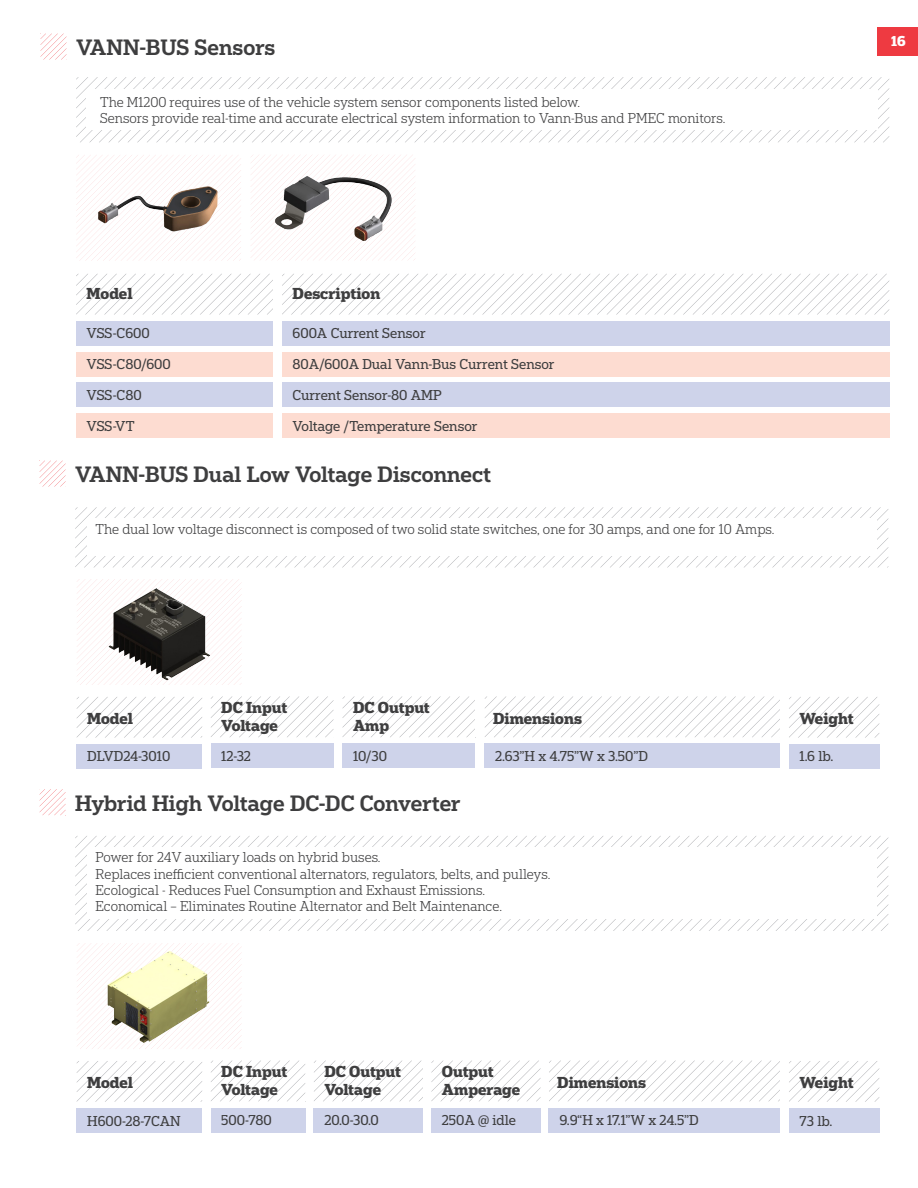
<style>
.page{position:relative;width:918px;height:1188px;background:#fff}
.page>*{position:absolute;margin:0;border:0;box-sizing:border-box;transform-origin:0 0}
.Secondary_Title{font:500 21px "Popular";color:#3e3e3f}
.Tri_Title{font:700 15px/18px "Popular";color:#3e3e3f}
.Description_Text{font:300 13.5px "Popular";color:#3e3e3f}
.Tri_Title-2{font:13.5px "Popular";color:#3e3e3f}
.Description_Text-2{font:700 13.5px "Popular";color:#fff}
</style>
<div class="page">
<div style="left:878px;top:27px;width:40px;height:28px;background:#ee3a41"></div>
<svg style="left:76px;top:77px;width:813px;height:65px"></svg>
<svg style="left:76px;top:274px;width:197px;height:41px"></svg>
<svg style="left:282px;top:274px;width:607px;height:41px"></svg>
<div style="left:76px;top:321px;width:197px;height:24px;background:#ced3ea"></div>
<div style="left:76px;top:383px;width:197px;height:24px;background:#ced3ea"></div>
<div style="left:76px;top:352px;width:197px;height:24px;background:#fddcd1"></div>
<div style="left:76px;top:413px;width:197px;height:25px;background:#fddcd1"></div>
<div style="left:282px;top:321px;width:607px;height:24px;background:#ced3ea"></div>
<div style="left:282px;top:383px;width:607px;height:24px;background:#ced3ea"></div>
<div style="left:282px;top:352px;width:607px;height:24px;background:#fddcd1"></div>
<div style="left:282px;top:413px;width:607px;height:25px;background:#fddcd1"></div>
<svg style="left:40px;top:34px;width:27px;height:26px"></svg>
<svg style="left:76px;top:155px;width:165px;height:106px"></svg>
<svg style="left:251px;top:155px;width:164px;height:106px"></svg>
<div style="left:87px;top:90px;width:791px;height:40px;background:#fff"></div>
<img style="left:88px;top:163px;width:130px;height:90px">
<img style="left:266px;top:165px;width:131px;height:90px">
<svg style="left:40px;top:461px;width:26px;height:26px"></svg>
<svg style="left:40px;top:789px;width:26px;height:26px"></svg>
<svg style="left:75px;top:507px;width:813px;height:60px"></svg>
<svg style="left:75px;top:836px;width:161px;height:95px"></svg>
<svg style="left:241px;top:836px;width:647px;height:95px"></svg>
<svg style="left:246px;top:839px;width:642px;height:92px"></svg>
<div style="left:87px;top:518px;width:790px;height:38px;background:#fff"></div>
<div style="left:87px;top:847px;width:790px;height:72px;background:#fff"></div>
<svg style="left:77px;top:579px;width:165px;height:106px"></svg>
<svg style="left:77px;top:943px;width:165px;height:106px"></svg>
<img style="left:88px;top:586px;width:145px;height:99px">
<img style="left:88px;top:943px;width:137px;height:106px">
<svg style="left:77px;top:697px;width:125px;height:41px"></svg>
<svg style="left:77px;top:1061px;width:125px;height:41px"></svg>
<svg style="left:789px;top:697px;width:90px;height:41px"></svg>
<svg style="left:789px;top:1061px;width:90px;height:41px"></svg>
<svg style="left:211px;top:696px;width:122px;height:41px"></svg>
<svg style="left:211px;top:1061px;width:95px;height:40px"></svg>
<svg style="left:343px;top:696px;width:132px;height:41px"></svg>
<svg style="left:314px;top:1061px;width:109px;height:40px"></svg>
<svg style="left:431px;top:1061px;width:110px;height:40px"></svg>
<svg style="left:485px;top:696px;width:295px;height:41px"></svg>
<svg style="left:549px;top:1061px;width:231px;height:40px"></svg>
<div style="left:77px;top:744px;width:125px;height:24px;background:#ced3ea"></div>
<div style="left:77px;top:1108px;width:125px;height:25px;background:#ced3ea"></div>
<div style="left:789px;top:744px;width:90px;height:24px;background:#ced3ea"></div>
<div style="left:789px;top:1108px;width:90px;height:25px;background:#ced3ea"></div>
<div style="left:211px;top:744px;width:122px;height:24px;background:#ced3ea"></div>
<div style="left:211px;top:1108px;width:94px;height:24px;background:#ced3ea"></div>
<div style="left:343px;top:744px;width:132px;height:24px;background:#ced3ea"></div>
<div style="left:314px;top:1108px;width:109px;height:24px;background:#ced3ea"></div>
<div style="left:431px;top:1108px;width:110px;height:24px;background:#ced3ea"></div>
<div style="left:485px;top:744px;width:295px;height:24px;background:#ced3ea"></div>
<div style="left:549px;top:1108px;width:231px;height:24px;background:#ced3ea"></div>
<p class="Secondary_Title" style="left:76px;top:33px;width:201px">VANN-BUS Sensors</p>
<p class="Description_Text" style="left:100px;top:94px;width:481px">The M1200 requires use of the vehicle system sensor components listed below.</p>
<p class="Description_Text" style="left:100px;top:110px;width:627px">Sensors provide real-time and accurate electrical system information to Vann-Bus and PMEC monitors.</p>
<p class="Tri_Title" style="left:87px;top:284px;width:47px">Model</p>
<p class="Tri_Title-2" style="left:87px;top:325px;width:65px">VSS-C600</p>
<p class="Tri_Title" style="left:293px;top:284px;width:89px">Description</p>
<p class="Tri_Title-2" style="left:293px;top:325px;width:135px">600A Current Sensor</p>
<p class="Tri_Title-2" style="left:87px;top:355px;width:86px">VSS-C80/600</p>
<p class="Tri_Title-2" style="left:293px;top:355px;width:264px">80A/600A Dual Vann-Bus Current Sensor</p>
<p class="Tri_Title-2" style="left:87px;top:386px;width:57px">VSS-C80</p>
<p class="Tri_Title-2" style="left:293px;top:386px;width:151px">Current Sensor-80 AMP</p>
<p class="Tri_Title-2" style="left:87px;top:417px;width:49px">VSS-VT</p>
<p class="Tri_Title-2" style="left:293px;top:417px;width:186px">Voltage /Temperature Sensor</p>
<p class="Secondary_Title" style="left:75px;top:460px;width:417px">VANN-BUS Dual Low Voltage Disconnect</p>
<p class="Description_Text" style="left:96px;top:520px;width:680px">The dual low voltage disconnect is composed of two solid state switches, one for 30 amps, and one for 10 Amps.</p>
<p class="Description_Text-2" style="left:891px;top:32px;width:16px">16</p>
<p class="Tri_Title" style="left:87px;top:709px;width:47px">Model</p>
<p class="Tri_Title-2" style="left:87px;top:748px;width:85px">DLVD24-3010</p>
<p class="Tri_Title" style="left:221px;top:698px;width:67px">DC Input<br>Voltage</p>
<p class="Tri_Title-2" style="left:221px;top:747px;width:31px">12-32</p>
<p class="Tri_Title" style="left:353px;top:698px;width:78px">DC Output</p>
<p class="Tri_Title" style="left:353px;top:716px;width:38px">Amp</p>
<p class="Tri_Title-2" style="left:353px;top:747px;width:36px">10/30</p>
<p class="Secondary_Title" style="left:75px;top:789px;width:387px">Hybrid High Voltage DC-DC Converter</p>
<p class="Tri_Title" style="left:493px;top:709px;width:90px">Dimensions</p>
<p class="Tri_Title-2" style="left:495px;top:747px;width:154px">2.63”H x 4.75”W x 3.50”D</p>
<p class="Description_Text" style="left:96px;top:849px;width:287px">Power for 24V auxiliary loads on hybrid buses.</p>
<p class="Description_Text" style="left:96px;top:865px;width:456px">Replaces inefficient conventional alternators, regulators, belts, and pulleys.</p>
<p class="Description_Text" style="left:96px;top:881px;width:391px">Ecological - Reduces Fuel Consumption and Exhaust Emissions.</p>
<p class="Description_Text" style="left:96px;top:897px;width:408px">Economical – Eliminates Routine Alternator and Belt Maintenance.</p>
<p class="Tri_Title" style="left:87px;top:1073px;width:47px">Model</p>
<p class="Tri_Title-2" style="left:87px;top:1112px;width:95px">H600-28-7CAN</p>
<p class="Tri_Title" style="left:221px;top:1062px;width:67px">DC Input<br>Voltage</p>
<p class="Tri_Title-2" style="left:221px;top:1111px;width:52px">500-780</p>
<p class="Tri_Title" style="left:324px;top:1062px;width:78px">DC Output</p>
<p class="Tri_Title" style="left:324px;top:1080px;width:58px">Voltage</p>
<p class="Tri_Title" style="left:442px;top:1062px;width:80px">Output<br>Amperage</p>
<p class="Tri_Title-2" style="left:324px;top:1111px;width:56px">20.0-30.0</p>
<p class="Tri_Title-2" style="left:442px;top:1111px;width:76px">250A @ idle</p>
<p class="Tri_Title" style="left:557px;top:1073px;width:90px">Dimensions</p>
<p class="Tri_Title-2" style="left:559px;top:1111px;width:141px">9.9“H x 17.1”W x 24.5”D</p>
<p class="Tri_Title" style="left:799px;top:709px;width:56px">Weight</p>
<p class="Tri_Title-2" style="left:799px;top:748px;width:35px">1.6 lb.</p>
<p class="Tri_Title" style="left:799px;top:1073px;width:56px">Weight</p>
<p class="Tri_Title-2" style="left:799px;top:1112px;width:34px">73 lb.</p>
</div>
